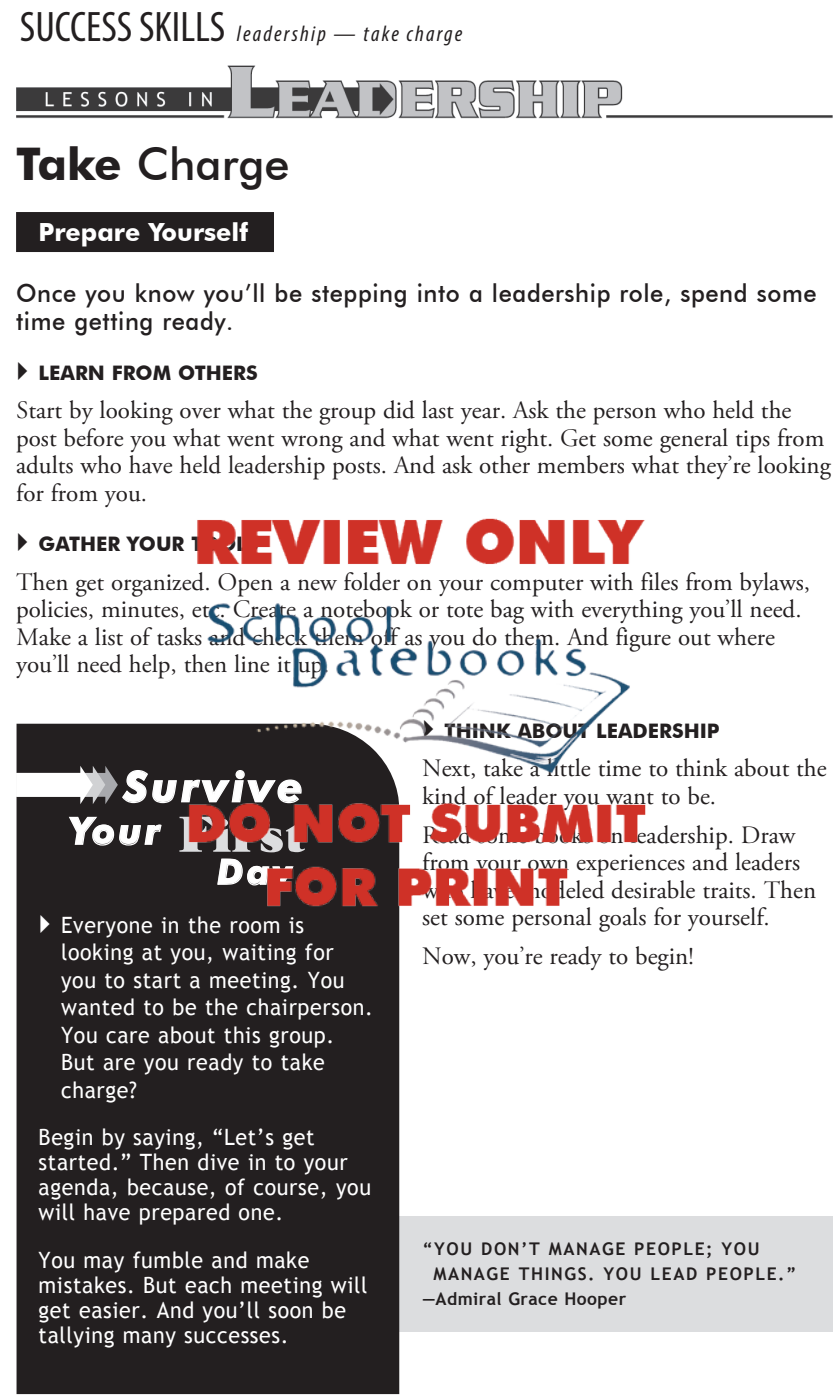
<style>
.page{position:relative;width:833px;height:1395px;background:#fff}
.page>*{position:absolute;margin:0;border:0;box-sizing:border-box;transform-origin:0 0}
.t1{font:50px "Broadview";letter-spacing:.025em;color:#dcdddf}
.t2{font:500 45px "Futura BT";color:#231f20}
.t3{font:italic 700 42.5px "Futura BT";letter-spacing:.09em;color:#fff}
.t4{font:italic 700 35px "Futura BT";color:#fff}
.t5{font:25px/27.5px "Adobe Garamond Pro";color:#231f20}
.t6{font:500 25px/27.5px "Futura BT";letter-spacing:.025em;color:#231f20;scale:.95 1}
.t7{font:700 25px "Futura BT";color:#fff}
.t8{font:22.5px/27.5px "Trebuchet MS";letter-spacing:.03em;color:#fff;scale:.95 1}
.t9{font:italic condensed 22.25px "Myriad Pro";letter-spacing:.1em;color:#231f20}
.t10{font:700 20px "Futura BT";color:#231f20}
.t11{font:700 17.5px "Trebuchet MS";letter-spacing:.09em;color:#231f20}
.t12{font:700 17.5px "Trebuchet MS";letter-spacing:.025em;color:#231f20}
.s1{font-style:normal;font-size:42.75px}
.s2{font-weight:700}
.s3{font-family:"Futura BT";font-weight:700;font-style:italic;font-size:37.5px;color:#fff}
</style>
<div class="page">
<img style="left:16px;top:65px;width:816px;height:54px">
<div style="left:399px;top:1216px;width:433px;height:116px;background:#dcdddf"></div>
<div style="left:16px;top:212px;width:258px;height:40px;background:#231f20"></div>
<div style="left:17px;top:724px;width:382px;height:670px;background:#231f20"></div>
<svg style="left:68px;top:816px;width:94px;height:33px;background:#423f40"></svg>
<svg style="left:16px;top:766px;width:168px;height:39px"></svg>
<img style="left:184px;top:518px;width:462px;height:414px">
<svg style="left:424px;top:719px;width:9px;height:19px"></svg>
<svg style="left:41px;top:914px;width:9px;height:19px"></svg>
<p class="t9" style="left:20px;top:20px;width:444px"><span class="s1">SUCCESS SKILLS</span> leadership — take charge</p>
<h2 class="t2" style="left:16px;top:136px;width:275px"><span class="s2">Take</span> Charge</h2>
<p class="t7" style="left:39px;top:217px;width:211px">Prepare Yourself</p>
<p class="t6" style="left:16px;top:279px;width:844px">Once you know you’ll be stepping into a leadership role, spend some time getting ready.</p>
<p class="t10" style="left:39px;top:360px;width:221px">LEARN FROM OTHERS</p>
<p class="t5" style="left:16px;top:398px;width:816px">Start by looking over what the group did last year. Ask the person who held the post before you what went wrong and what went right. Get some general tips from adults who have held leadership posts. And ask other members what they’re looking for from you.</p>
<p class="t10" style="left:39px;top:532px;width:221px">GATHER YOUR TOOLS</p>
<p class="t5" style="left:16px;top:569px;width:795px">Then get organized. Open a new folder on your computer with files from bylaws, policies, minutes, etc. Create a notebook or tote bag with everything you’ll need.<br>Make a list of tasks and check them off as you do them. And figure out where you’ll need help, then line it up.</p>
<h3 class="t3" style="left:123px;top:761px;width:181px">Survive</h3>
<h1 class="t1" style="left:70px;top:802px;width:235px"><span class="s3">Your</span> First</h1>
<h3 class="t4" style="left:217px;top:851px;width:76px">Day</h3>
<p class="t8" style="left:61px;top:911px;width:330px">Everyone in the room is looking at you, waiting for you to start a meeting. You wanted to be the chairperson.<br>You care about this group.<br>But are you ready to take charge?</p>
<p class="t8" style="left:39px;top:1125px;width:351px;line-height:25px">Begin by saying, “Let’s get started.” Then dive in to your agenda, because, of course, you will have prepared one.</p>
<p class="t8" style="left:39px;top:1247px;width:347px;line-height:25px">You may fumble and make mistakes. But each meeting will get easier. And you’ll soon be tallying many successes.</p>
<p class="t10" style="left:444px;top:718px;width:276px">THINK ABOUT LEADERSHIP</p>
<p class="t5" style="left:422px;top:756px;width:406px">Next, take a little time to think about the kind of leader you want to be.</p>
<p class="t5" style="left:422px;top:822px;width:395px">Read some books on leadership. Draw from your own experiences and leaders who have modeled desirable traits. Then set some personal goals for yourself.</p>
<p class="t5" style="left:422px;top:943px;width:273px">Now, you’re ready to begin!</p>
<p class="t11" style="left:422px;top:1238px;width:339px">“YOU DON’T MANAGE PEOPLE; YOU</p>
<p class="t11" style="left:433px;top:1263px;width:364px">MANAGE THINGS. YOU LEAD PEOPLE.”</p>
<p class="t12" style="left:422px;top:1288px;width:205px">—Admiral Grace Hooper</p>
</div>
